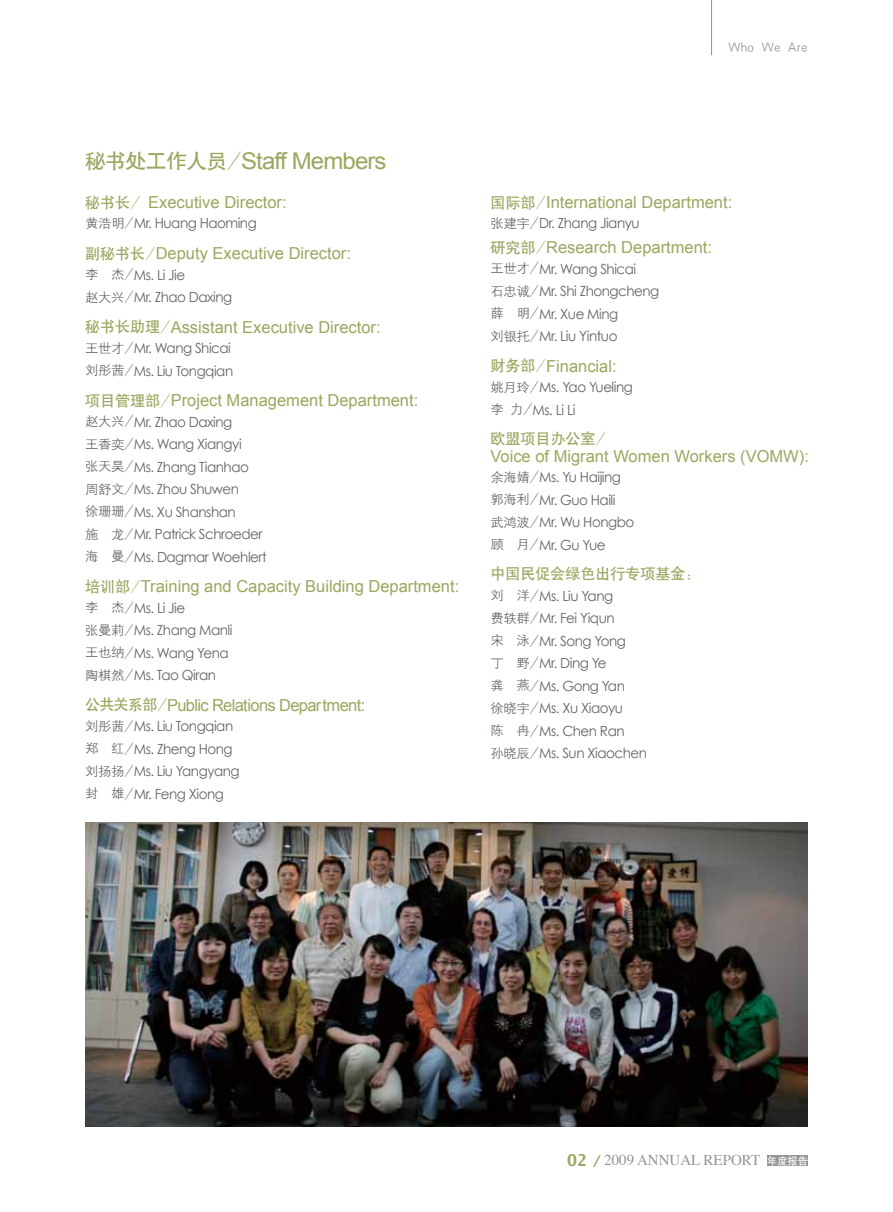
<style>
.page{position:relative;width:893px;height:1212px;background:#fff}
.page>*{position:absolute;margin:0;border:0;box-sizing:border-box;transform-origin:0 0}
.t1{font:23.1px "Arial";letter-spacing:-.035em;color:#98a85f;scale:1.04 1}
.t2{font:16.5px "Arial";color:#98a85f}
.t3{font:16.5px "Arial";letter-spacing:-.04em;color:#98a85f}
.t4{font:15px "Times";color:#939598}
.t5{font:15px "H Yb 1 gj";color:#98a85f}
.t6{font:13.95px/22.5px "Century Gothic";letter-spacing:-.035em;color:#626466;scale:.96 1}
.t7{font:13.5px "H Yg 2 gj";letter-spacing:.025em;color:#939598}
.s1{font-family:"H Yb 1 gj";font-size:20.1px}
.s2{font-family:"H Yb 1 gj";font-size:15px}
.s3{font-family:"H Yg 2 gj";font-size:12.9px}
.s4{font-family:"H Yb 1 gj";font-size:13.5px}
.s5{font-family:"Lucida Sans Typewriter";font-weight:700;font-size:16.5px;color:#98a85f}
.s6{font-family:"Lucida Sans Typewriter";font-weight:700;font-size:12.6px;color:#98a85f}
.s7{font-family:"H Yb 1 gj";font-size:10.2px;color:#fff}
</style>
<div class="page">
<div style="left:767px;top:1155px;width:41px;height:11px;background:#939598"></div>
<hr style="left:711px;top:0;width:1px;height:55px;background:#939598">
<img style="left:85px;top:822px;width:723px;height:305px">
<p class="t7" style="left:728px;top:42px;width:81px">Who We Are</p>
<h1 class="t1" style="left:85px;top:146px;width:291px"><span class="s1">秘书处工作人员/</span>Staff Members</h1>
<p class="t2" style="left:85px;top:192px;width:203px"><span class="s2">秘书长/</span> Executive Director:</p>
<p class="t6" style="left:85px;top:212px;width:180px"><span class="s3">黄浩明</span><span class="s4">/</span>Mr. Huang Haoming</p>
<p class="t2" style="left:85px;top:243px;width:267px"><span class="s2">副秘书长/</span>Deputy Executive Director:</p>
<p class="t6" style="left:85px;top:263px;width:155px"><span class="s3">李 杰</span><span class="s4">/</span>Ms. Li Jie<br><span class="s3">赵大兴</span><span class="s4">/</span>Mr. Zhao Daxing</p>
<p class="t2" style="left:85px;top:316px;width:297px"><span class="s2">秘书长助理/</span>Assistant Executive Director:</p>
<p class="t6" style="left:85px;top:336px;width:156px"><span class="s3">王世才</span><span class="s4">/</span>Mr. Wang Shicai<span class="s3">刘彤茜</span><span class="s4">/</span>Ms. Liu Tongqian</p>
<p class="t2" style="left:85px;top:390px;width:335px"><span class="s2">项目管理部/</span>Project Management Department:</p>
<p class="t6" style="left:85px;top:410px;width:191px"><span class="s3">赵大兴</span><span class="s4">/</span>Mr. Zhao Daxing<br><span class="s3">王香奕</span><span class="s4">/</span>Ms. Wang Xiangyi<br><span class="s3">张天昊</span><span class="s4">/</span>Ms. Zhang Tianhao<br><span class="s3">周舒文</span><span class="s4">/</span>Ms. Zhou Shuwen<br><span class="s3">徐珊珊</span><span class="s4">/</span>Ms. Xu Shanshan<br><span class="s3">施 龙</span><span class="s4">/</span>Mr. Patrick Schroeder<span class="s3">海 曼</span><span class="s4">/</span>Ms. Dagmar Woehlert</p>
<p class="t2" style="left:85px;top:576px;width:376px"><span class="s2">培训部/</span>Training and Capacity Building Department:</p>
<p class="t6" style="left:85px;top:596px;width:155px"><span class="s3">李 杰</span><span class="s4">/</span>Ms. Li Jie<br><span class="s3">张曼莉</span><span class="s4">/</span>Ms. Zhang Manli<span class="s3">王也纳</span><span class="s4">/</span>Ms. Wang Yena<span class="s3">陶棋然</span><span class="s4">/</span>Ms. Tao Qiran</p>
<p class="t3" style="left:85px;top:694px;width:282px"><span class="s2">公共关系部/</span>Public Relations Department:</p>
<p class="t6" style="left:85px;top:714px;width:163px"><span class="s3">刘彤茜</span><span class="s4">/</span>Ms. Liu Tongqian<span class="s3">郑 红</span><span class="s4">/</span>Ms. Zheng Hong<span class="s3">刘扬扬</span><span class="s4">/</span>Ms. Liu Yangyang<span class="s3">封 雄</span><span class="s4">/</span>Mr. Feng Xiong</p>
<p class="t2" style="left:490px;top:192px;width:243px"><span class="s2">国际部/</span>International Department:</p>
<p class="t6" style="left:490px;top:212px;width:157px"><span class="s3">张建宇</span><span class="s4">/</span>Dr. Zhang Jianyu</p>
<p class="t2" style="left:490px;top:237px;width:223px"><span class="s2">研究部/</span>Research Department:</p>
<p class="t6" style="left:490px;top:257px;width:177px"><span class="s3">王世才</span><span class="s4">/</span>Mr. Wang Shicai<br><span class="s3">石忠诚</span><span class="s4">/</span>Mr. Shi Zhongcheng<span class="s3">薛 明</span><span class="s4">/</span>Mr. Xue Ming<br><span class="s3">刘银托</span><span class="s4">/</span>Mr. Liu Yintuo</p>
<p class="t2" style="left:490px;top:355px;width:128px"><span class="s2">财务部/</span>Financial:</p>
<p class="t6" style="left:490px;top:375px;width:150px"><span class="s3">姚月玲</span><span class="s4">/</span>Ms. Yao Yueling<span class="s3">李力</span><span class="s4">/</span>Ms. Li Li</p>
<p class="t5" style="left:490px;top:431px;width:117px">欧盟项目办公室/</p>
<p class="t2" style="left:490px;top:445px;width:320px">Voice of Migrant Women Workers (VOMW):</p>
<p class="t6" style="left:490px;top:465px;width:151px"><span class="s3">余海婧</span><span class="s4">/</span>Ms. Yu Haijing<span class="s3">郭海利</span><span class="s4">/</span>Mr. Guo Haili<br><span class="s3">武鸿波</span><span class="s4">/</span>Mr. Wu Hongbo<span class="s3">顾 月</span><span class="s4">/</span>Mr. Gu Yue</p>
<p class="t5" style="left:490px;top:566px;width:211px">中国民促会绿色出行专项基金：</p>
<p class="t6" style="left:490px;top:584px;width:165px"><span class="s3">刘 洋</span><span class="s4">/</span>Ms. Liu Yang<br><span class="s3">费轶群</span><span class="s4">/</span>Mr. Fei Yiqun<br><span class="s3">宋 泳</span><span class="s4">/</span>Mr. Song Yong<br><span class="s3">丁 野</span><span class="s4">/</span>Mr. Ding Ye<br><span class="s3">龚 燕</span><span class="s4">/</span>Ms. Gong Yan<br><span class="s3">徐晓宇</span><span class="s4">/</span>Ms. Xu Xiaoyu<br><span class="s3">陈 冉</span><span class="s4">/</span>Ms. Chen Ran<br><span class="s3">孙晓辰</span><span class="s4">/</span>Ms. Sun Xiaochen</p>
<p class="t4" style="left:567px;top:1146px;width:242px"><span class="s5">02</span> <span class="s6">/</span> 2009 ANNUAL REPORT <span class="s7">年度报告</span></p>
</div>
